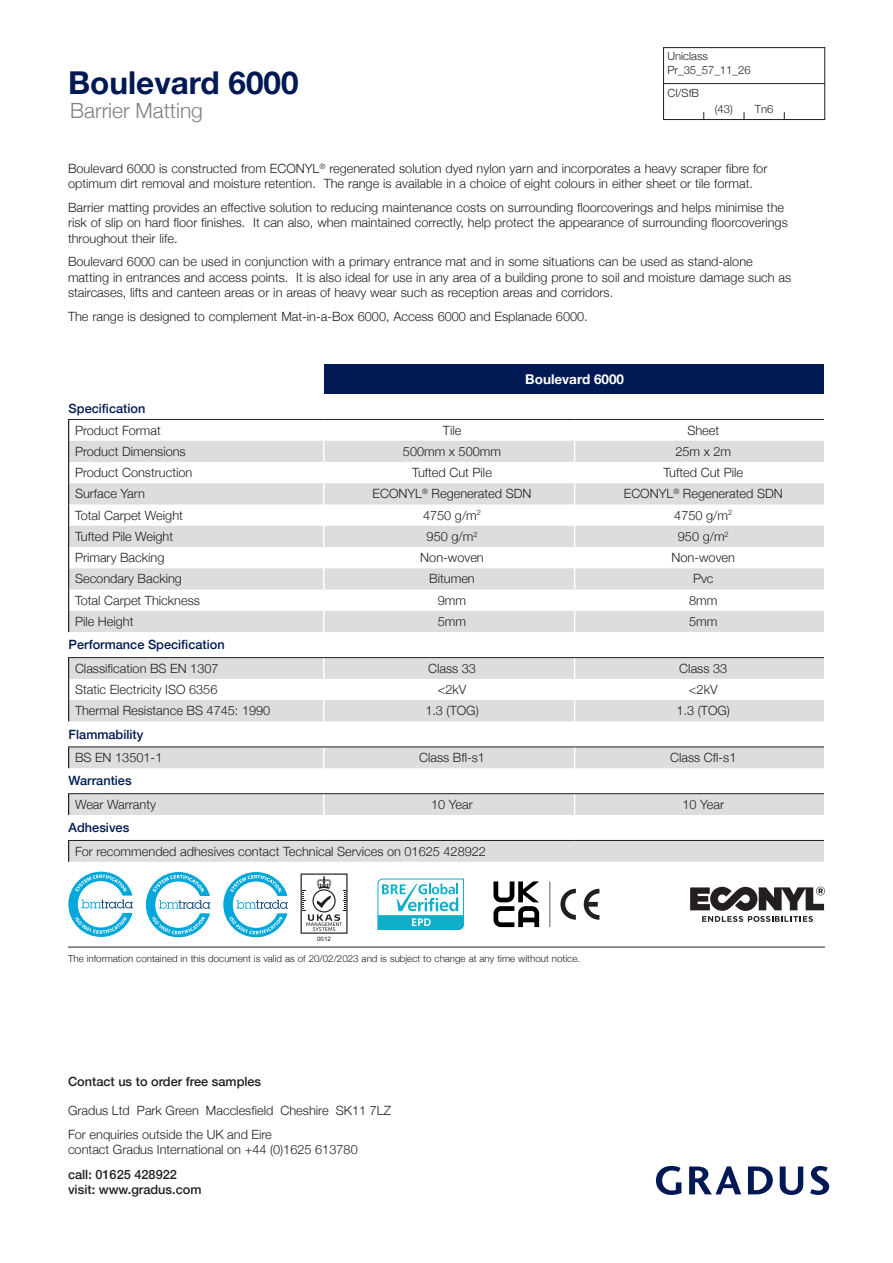
<style>
.page{position:relative;width:893px;height:1263px;background:#fff}
.page>*{position:absolute;margin:0;border:0;box-sizing:border-box;transform-origin:0 0}
.t1{font:700 31.5px "Helvetica Neue";color:#001954}
.t2{font:300 21px "Helvetica Neue";color:#808285}
.t3{font:700 13.5px "Helvetica Neue";color:#fff}
.t4{font:300 12.75px/15.3px "Helvetica Neue";color:#231f20}
.t5{font:500 12.75px "Helvetica Neue";color:#001954}
.t6{font:500 12.75px "Helvetica Neue";color:#231f20}
.t7{font:300 11.25px "Helvetica Neue";color:#231f20}
.Normal_e{font:300 9.75px "Helvetica Neue";color:#231f20}
.t8{font:6px "Arial";color:#231f20}
</style>
<div class="page">
<div style="left:663px;top:47px;width:162px;height:73px;border:1px solid #231f20"></div>
<hr style="left:664px;top:83px;width:160px;height:1px;background:#231f20">
<hr style="left:68px;top:947px;width:757px;height:1px;background:#231f20">
<svg style="left:690px;top:886px;width:135px;height:36px"></svg>
<div style="left:324px;top:364px;width:501px;height:30px;background:#001954"></div>
<svg style="left:69px;top:441px;width:755px;height:148px;fill:#dcdddf"></svg>
<svg style="left:69px;top:611px;width:755px;height:251px;fill:#e0e1e2"></svg>
<svg style="left:574px;top:658px;width:1px;height:63px"></svg>
<svg style="left:574px;top:748px;width:1px;height:20px"></svg>
<svg style="left:574px;top:794px;width:1px;height:21px"></svg>
<svg style="left:323px;top:658px;width:1px;height:63px"></svg>
<svg style="left:323px;top:748px;width:1px;height:20px"></svg>
<svg style="left:323px;top:794px;width:1px;height:21px"></svg>
<svg style="left:323px;top:441px;width:1px;height:191px"></svg>
<svg style="left:574px;top:441px;width:1px;height:191px"></svg>
<svg style="left:68px;top:420px;width:1px;height:212px"></svg>
<hr style="left:68px;top:419px;width:256px;height:1px;background:#231f20">
<hr style="left:324px;top:419px;width:251px;height:1px;background:#231f20">
<hr style="left:575px;top:419px;width:250px;height:1px;background:#231f20">
<svg style="left:68px;top:658px;width:1px;height:63px"></svg>
<hr style="left:68px;top:657px;width:256px;height:1px;background:#231f20">
<hr style="left:324px;top:657px;width:251px;height:1px;background:#231f20">
<hr style="left:575px;top:657px;width:250px;height:1px;background:#231f20">
<hr style="left:68px;top:747px;width:256px;height:1px;background:#231f20">
<hr style="left:324px;top:747px;width:251px;height:1px;background:#231f20">
<hr style="left:575px;top:747px;width:250px;height:1px;background:#231f20">
<svg style="left:68px;top:747px;width:1px;height:21px"></svg>
<svg style="left:68px;top:794px;width:1px;height:21px"></svg>
<hr style="left:68px;top:793px;width:256px;height:1px;background:#231f20">
<hr style="left:324px;top:793px;width:251px;height:1px;background:#231f20">
<hr style="left:575px;top:793px;width:250px;height:1px;background:#231f20">
<hr style="left:68px;top:840px;width:256px;height:1px;background:#231f20">
<hr style="left:324px;top:840px;width:251px;height:1px;background:#231f20">
<hr style="left:575px;top:840px;width:250px;height:1px;background:#231f20">
<svg style="left:68px;top:841px;width:1px;height:21px"></svg>
<svg style="left:656px;top:1166px;width:25px;height:29px"></svg>
<svg style="left:689px;top:1166px;width:52px;height:28px"></svg>
<svg style="left:748px;top:1166px;width:25px;height:28px"></svg>
<svg style="left:780px;top:1166px;width:23px;height:29px"></svg>
<svg style="left:810px;top:1166px;width:19px;height:29px"></svg>
<svg style="left:223px;top:872px;width:65px;height:65px"></svg>
<svg style="left:146px;top:872px;width:64px;height:65px"></svg>
<svg style="left:68px;top:872px;width:65px;height:65px"></svg>
<svg style="left:301px;top:873px;width:47px;height:61px"></svg>
<svg style="left:493px;top:881px;width:46px;height:46px"></svg>
<svg style="left:560px;top:889px;width:39px;height:31px"></svg>
<hr style="left:549px;top:881px;width:2px;height:46px;background:#939598">
<svg style="left:378px;top:879px;width:86px;height:51px"></svg>
<p class="t1" style="left:68px;top:58px;width:232px">Boulevard 6000</p>
<p class="t2" style="left:70px;top:93px;width:134px">Barrier Matting</p>
<p class="t7" style="left:667px;top:47px;width:42px">Uniclass</p>
<p class="t7" style="left:667px;top:61px;width:85px">Pr_35_57_11_26</p>
<p class="t7" style="left:667px;top:84px;width:33px">CI/SfB</p>
<p class="t7" style="left:715px;top:100px;width:19px">(43)</p>
<p class="t7" style="left:755px;top:100px;width:20px">Tn6</p>
<p class="t4" style="left:68px;top:160px;width:701px">Boulevard 6000 is constructed from ECONYL<sup>®</sup> regenerated solution dyed nylon yarn and incorporates a heavy scraper fibre for optimum dirt removal and moisture retention. The range is available in a choice of eight colours in either sheet or tile format.</p>
<p class="t4" style="left:68px;top:199px;width:721px">Barrier matting provides an effective solution to reducing maintenance costs on surrounding floorcoverings and helps minimise the risk of slip on hard floor finishes. It can also, when maintained correctly, help protect the appearance of surrounding floorcoverings throughout their life.</p>
<p class="t4" style="left:68px;top:253px;width:725px">Boulevard 6000 can be used in conjunction with a primary entrance mat and in some situations can be used as stand-alone matting in entrances and access points. It is also ideal for use in any area of a building prone to soil and moisture damage such as staircases, lifts and canteen areas or in areas of heavy wear such as reception areas and corridors.</p>
<p class="t4" style="left:68px;top:308px;width:521px">The range is designed to complement Mat-in-a-Box 6000, Access 6000 and Esplanade 6000.</p>
<p class="t3" style="left:525px;top:368px;width:100px">Boulevard 6000</p>
<p class="t5" style="left:69px;top:398px;width:78px">Specification</p>
<p class="t4" style="left:75px;top:421px;width:87px">Product Format</p>
<p class="t4" style="left:443px;top:421px;width:20px">Tile</p>
<p class="t4" style="left:687px;top:421px;width:33px">Sheet</p>
<p class="t4" style="left:75px;top:443px;width:112px">Product Dimensions</p>
<p class="t4" style="left:403px;top:443px;width:100px">500mm x 500mm</p>
<p class="t4" style="left:675px;top:443px;width:57px">25m x 2m</p>
<p class="t4" style="left:75px;top:464px;width:119px">Product Construction</p>
<p class="t4" style="left:412px;top:464px;width:81px">Tufted Cut Pile</p>
<p class="t4" style="left:663px;top:464px;width:81px">Tufted Cut Pile</p>
<p class="t4" style="left:75px;top:485px;width:71px">Surface Yarn</p>
<p class="t4" style="left:372px;top:485px;width:161px">ECONYL<sup>®</sup> Regenerated SDN</p>
<p class="t4" style="left:624px;top:485px;width:161px">ECONYL<sup>®</sup> Regenerated SDN</p>
<p class="t4" style="left:75px;top:507px;width:109px">Total Carpet Weight</p>
<p class="t4" style="left:423px;top:507px;width:59px">4750 g/m<sup>2</sup></p>
<p class="t4" style="left:674px;top:507px;width:59px">4750 g/m<sup>2</sup></p>
<p class="t4" style="left:75px;top:528px;width:100px">Tufted Pile Weight</p>
<p class="t4" style="left:427px;top:528px;width:52px">950 g/m<sup>2</sup></p>
<p class="t4" style="left:678px;top:528px;width:52px">950 g/m<sup>2</sup></p>
<p class="t4" style="left:75px;top:549px;width:91px">Primary Backing</p>
<p class="t4" style="left:420px;top:549px;width:65px">Non-woven</p>
<p class="t4" style="left:671px;top:549px;width:65px">Non-woven</p>
<p class="t4" style="left:75px;top:570px;width:109px">Secondary Backing</p>
<p class="t4" style="left:429px;top:570px;width:47px">Bitumen</p>
<p class="t4" style="left:693px;top:570px;width:22px">Pvc</p>
<p class="t4" style="left:75px;top:592px;width:126px">Total Carpet Thickness</p>
<p class="t4" style="left:438px;top:592px;width:30px">9mm</p>
<p class="t4" style="left:689px;top:592px;width:30px">8mm</p>
<p class="t4" style="left:75px;top:613px;width:60px">Pile Height</p>
<p class="t4" style="left:438px;top:613px;width:30px">5mm</p>
<p class="t4" style="left:689px;top:613px;width:30px">5mm</p>
<p class="t5" style="left:69px;top:635px;width:158px">Performance Specification</p>
<p class="t4" style="left:75px;top:660px;width:145px">Classification BS EN 1307</p>
<p class="t4" style="left:428px;top:660px;width:49px">Class 33</p>
<p class="t4" style="left:679px;top:660px;width:49px">Class 33</p>
<p class="t4" style="left:75px;top:681px;width:144px">Static Electricity ISO 6356</p>
<p class="t4" style="left:438px;top:681px;width:30px">&lt;2kV</p>
<p class="t4" style="left:689px;top:681px;width:30px">&lt;2kV</p>
<p class="t4" style="left:75px;top:702px;width:197px">Thermal Resistance BS 4745: 1990</p>
<p class="t4" style="left:425px;top:702px;width:55px">1.3 (TOG)</p>
<p class="t4" style="left:677px;top:702px;width:55px">1.3 (TOG)</p>
<p class="t5" style="left:69px;top:724px;width:76px">Flammability</p>
<p class="t4" style="left:75px;top:749px;width:89px">BS EN 13501-1</p>
<p class="t4" style="left:419px;top:749px;width:67px">Class Bfl-s1</p>
<p class="t4" style="left:670px;top:749px;width:68px">Class Cfl-s1</p>
<p class="t5" style="left:69px;top:771px;width:65px">Warranties</p>
<p class="t4" style="left:75px;top:796px;width:83px">Wear Warranty</p>
<p class="t4" style="left:431px;top:796px;width:43px">10 Year</p>
<p class="t4" style="left:682px;top:796px;width:43px">10 Year</p>
<p class="t5" style="left:69px;top:817px;width:62px">Adhesives</p>
<p class="t4" style="left:75px;top:842px;width:413px">For recommended adhesives contact Technical Services on 01625 428922</p>
<p class="t8" style="left:317px;top:935px;width:15px">0012</p>
<p class="Normal_e" style="left:68px;top:951px;width:514px">The information contained in this document is valid as of 20/02/2023 and is subject to change at any time without notice.</p>
<p class="t6" style="left:68px;top:1071px;width:195px">Contact us to order free samples</p>
<p class="t4" style="left:68px;top:1102px;width:324px">Gradus Ltd Park Green Macclesfield Cheshire SK11 7LZ</p>
<p class="t4" style="left:68px;top:1126px;width:291px">For enquiries outside the UK and Eire<br>contact Gradus International on +44 (0)1625 613780</p>
<p class="t6" style="left:68px;top:1164px;width:110px">call: 01625 428922</p>
<p class="t6" style="left:68px;top:1179px;width:135px">visit: www.gradus.com</p>
</div>
